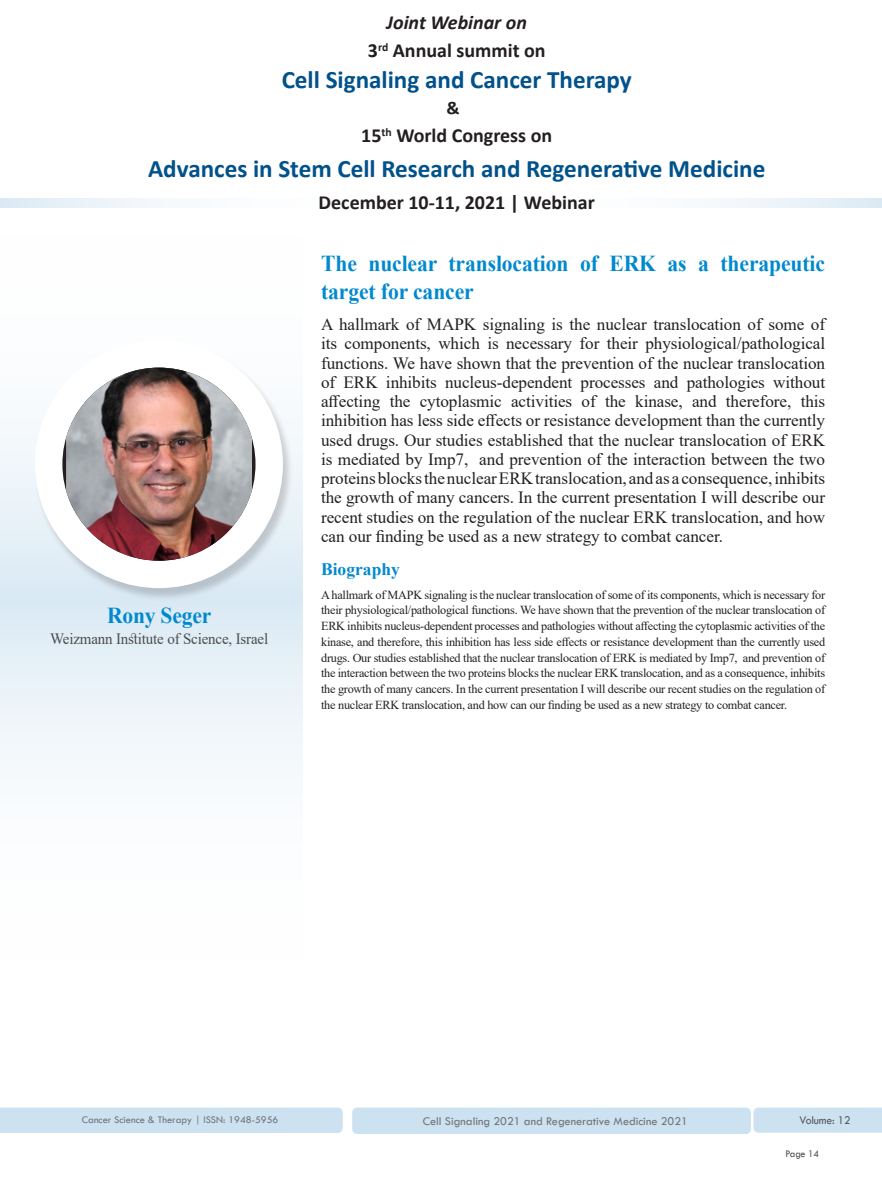
<style>
.page{position:relative;width:882px;height:1197px;background:#fff}
.page>*{position:absolute;margin:0;border:0;box-sizing:border-box;transform-origin:0 0}
.t1{font:700 25.2px "Calibri";color:#01518b}
.Abstract{font:700 22.75px/28px "Times New Roman";letter-spacing:-.005em;color:#0089cf;scale:.95 1}
.t2{font:700 19.95px "Calibri";color:#231f20}
.t3{font:italic 700 19.95px "Calibri";color:#231f20}
.t4{font:700 18.55px "Calibri";color:#231f20}
.Bio_Heading{font:700 17.5px "Times New Roman";color:#0089cf}
.Abstract-2{font:17.15px/19.2px "Times New Roman";letter-spacing:-.005em;color:#231f20;text-align:justify}
.t5{font:15.75px "Times New Roman";letter-spacing:-.01em;color:#4b4c4d;scale:.95 1}
.Biography{font:12.25px/15.8px "Times New Roman";letter-spacing:-.02em;color:#231f20;text-align:justify}
.t6{font:12.25px "Tw Cen";color:#717275}
.t7{font:12.25px "Tw Cen";letter-spacing:-.01em;color:#57585a;scale:.95 1}
.t8{font:10.5px "Tw Cen";color:#717275}
.t9{font:10.5px "Tw Cen";letter-spacing:-.02em;color:#4b4c4d;scale:.95 1}
</style>
<div class="page">
<svg style="left:0;top:199px;width:882px;height:9px"></svg>
<div style="left:0;top:597px;width:302px;height:393px;background:linear-gradient(to bottom,#e1edf6,#fff)"></div>
<div style="left:0;top:205px;width:302px;height:392px;background:linear-gradient(to bottom,#fff,#e2eef6)"></div>
<div style="left:0;top:1108px;width:343px;height:25px;background:#cce2f0"></div>
<div style="left:352px;top:1108px;width:399px;height:26px;background:#cce2f0;border-radius:5px"></div>
<div style="left:753px;top:1108px;width:129px;height:25px;background:#cce2f0"></div>
<div style="left:34px;top:341px;width:260px;height:260px;background:#231f20;opacity:.2"></div>
<div style="left:35px;top:340px;width:248px;height:248px;background:#fff;border-radius:50%"></div>
<img style="left:66px;top:368px;width:186px;height:193px">
<p class="t3" style="left:387px;top:8px;width:142px">Joint Webinar on</p>
<p class="t2" style="left:368px;top:37px;width:179px">3<sup>rd</sup> Annual summit on</p>
<h1 class="t1" style="left:282px;top:62px;width:352px">Cell Signaling and Cancer Therapy</h1>
<p class="t4" style="left:447px;top:95px;width:15px">&amp;</p>
<p class="t2" style="left:361px;top:121px;width:193px">15<sup>th</sup> World Congress on</p>
<h1 class="t1" style="left:148px;top:151px;width:619px">Advances in Stem Cell Research and Regenerative Medicine</h1>
<p class="Abstract" style="left:107px;top:601px;width:111px">Rony Seger</p>
<p class="t5" style="left:50px;top:628px;width:231px">Weizmann Institute of Science, Israel</p>
<p class="t2" style="left:319px;top:188px;width:278px">December 10-11, 2021 | Webinar</p>
<p class="Abstract" style="left:321px;top:248px;width:532px">The nuclear translocation of ERK as a therapeutic target for cancer</p>
<p class="Abstract-2" style="left:321px;top:314px;width:506px">A hallmark of MAPK signaling is the nuclear translocation of some of its components, which is necessary for their physiological/pathological functions. We have shown that the prevention of the nuclear translocation of ERK inhibits nucleus-dependent processes and pathologies without affecting the cytoplasmic activities of the kinase, and therefore, this inhibition has less side effects or resistance development than the currently used drugs. Our studies established that the nuclear translocation of ERK is mediated by Imp7, and prevention of the interaction between the two proteins blocks the nuclear ERK translocation, and as a consequence, inhibits the growth of many cancers. In the current presentation I will describe our recent studies on the regulation of the nuclear ERK translocation, and how can our finding be used as a new strategy to combat cancer.</p>
<p class="Bio_Heading" style="left:321px;top:557px;width:80px">Biography</p>
<p class="Biography" style="left:321px;top:586px;width:506px">A hallmark of MAPK signaling is the nuclear translocation of some of its components, which is necessary for their physiological/pathological functions. We have shown that the prevention of the nuclear translocation of ERK inhibits nucleus-dependent processes and pathologies without affecting the cytoplasmic activities of the kinase, and therefore, this inhibition has less side effects or resistance development than the currently used drugs. Our studies established that the nuclear translocation of ERK is mediated by Imp7, and prevention of the interaction between the two proteins blocks the nuclear ERK translocation, and as a consequence, inhibits the growth of many cancers. In the current presentation I will describe our recent studies on the regulation of the nuclear ERK translocation, and how can our finding be used as a new strategy to combat cancer.</p>
<p class="t8" style="left:82px;top:1114px;width:198px">Cancer Science &amp; Therapy | ISSN: 1948-5956</p>
<p class="t6" style="left:423px;top:1114px;width:267px">Cell Signaling 2021 and Regenerative Medicine 2021</p>
<p class="t7" style="left:800px;top:1113px;width:55px">Volume: 12</p>
<p class="t9" style="left:786px;top:1147px;width:37px">Page 14</p>
</div>
